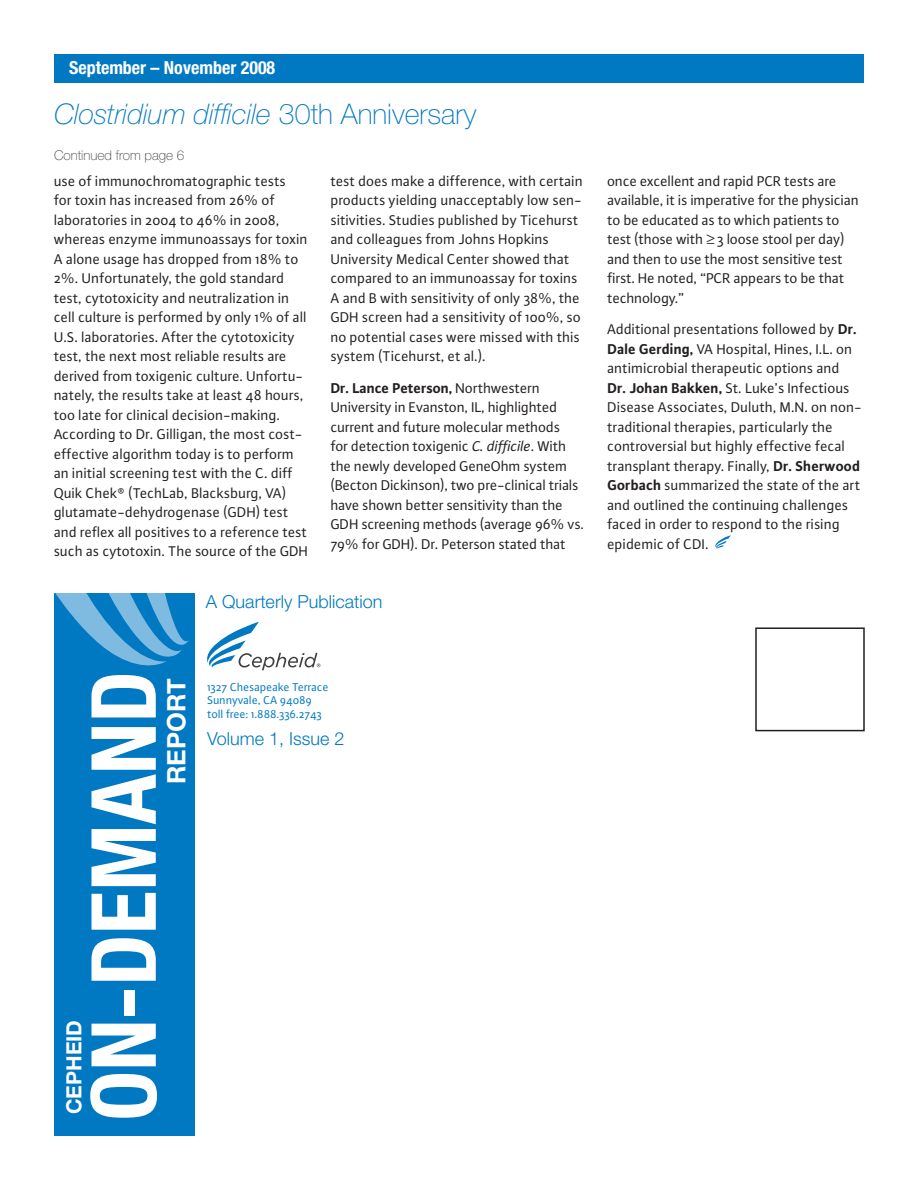
<style>
.page{position:relative;width:918px;height:1188px;background:#fff}
.page>*{position:absolute;margin:0;border:0;box-sizing:border-box;transform-origin:0 0}
.t1{font:700 condensed 90px "Helvetica Neue";color:#fff}
.t2{font:italic 100 28.5px "Helvetica Neue";color:#0079c2}
.t3{font:700 25.5px "Helvetica Neue";color:#fff}
.t4{font:700 21px "Helvetica Neue";color:#fff}
.t5{font:300 18px "Helvetica Neue";color:#0079c2}
.t6{font:700 condensed 18px "Helvetica Neue";color:#fff}
.t7{font:15px/19.5px "Plus Sans Normal";color:#231f20}
.t8{font:700 15px "Plus Sans";letter-spacing:-.01em;color:#231f20}
.t9{font:100 13.5px "Helvetica Neue";color:#3f3f3f}
.t10{font:12px/13.5px "Plus Sans Normal";color:#0079c2}
.s1{font-style:normal}
.s2{font-family:"Plus Sans Normal";font-weight:400}
.s3{font-style:italic}
.s4{font-family:"Plus Sans";font-weight:700}
</style>
<div class="page">
<div style="left:54px;top:54px;width:810px;height:29px;background:#0079c2"></div>
<svg style="left:207px;top:622px;width:113px;height:48px"></svg>
<div style="left:755px;top:627px;width:110px;height:104px;border:2px solid #231f20"></div>
<div style="left:55px;top:593px;width:140px;height:543px;background:#0079c2"></div>
<svg style="left:54px;top:593px;width:135px;height:74px"></svg>
<svg style="left:715px;top:535px;width:16px;height:14px"></svg>
<p class="t6" style="left:69px;top:57px;width:208px">September – November 2008</p>
<h2 class="t2" style="left:54px;top:97px;width:424px">Clostridium difficile <span class="s1">30th Anniversary</span></h2>
<p class="t9" style="left:54px;top:147px;width:132px">Continued from page 6</p>
<p class="t7" style="left:54px;top:171px;width:256px">use of immunochromatographic tests<br>for toxin has increased from 26% of laboratories in 2004 to 46% in 2008, whereas enzyme immunoassays for toxin A alone usage has dropped from 18% to 2%. Unfortunately, the gold standard test, cytotoxicity and neutralization in cell culture is performed by only 1% of all U.S. laboratories. After the cytotoxicity test, the next most reliable results are derived from toxigenic culture. Unfortu&shy;nately, the results take at least 48 hours, too late for clinical decision-making.<br>According to Dr. Gilligan, the most cost&shy;effective algorithm today is to perform an initial screening test with the C. diff Quik Chek® (TechLab, Blacksburg, VA) glutamate-dehydrogenase (GDH) test and reflex all positives to a reference test such as cytotoxin. The source of the GDH</p>
<p class="t7" style="left:331px;top:171px;width:254px">test does make a difference, with certain products yielding unacceptably low sen&shy;sitivities. Studies published by Ticehurst and colleagues from Johns Hopkins University Medical Center showed that compared to an immunoassay for toxins A and B with sensitivity of only 38%, the GDH screen had a sensitivity of 100%, so no potential cases were missed with this system (Ticehurst, et al.).</p>
<p class="t8" style="left:331px;top:378px;width:211px">Dr. Lance Peterson, <span class="s2">Northwestern</span></p>
<p class="t7" style="left:331px;top:397px;width:255px">University in Evanston, IL, highlighted current and future molecular methods<br>for detection toxigenic <span class="s3">C. difficile</span>. With the newly developed GeneOhm system (Becton Dickinson), two pre-clinical trials have shown better sensitivity than the GDH screening methods (average 96% vs.<br>79% for GDH). Dr. Peterson stated that</p>
<p class="t5" style="left:206px;top:590px;width:178px">A Quarterly Publication</p>
<p class="t7" style="left:608px;top:171px;width:253px">once excellent and rapid PCR tests are available, it is imperative for the physician to be educated as to which patients to test (those with ≥ 3 loose stool per day) and then to use the most sensitive test first. He noted, “PCR appears to be that technology.”</p>
<p class="t7" style="left:608px;top:319px;width:256px">Additional presentations followed by <span class="s4">Dr.<br>Dale Gerding,</span> VA Hospital, Hines, I.L. on antimicrobial therapeutic options and <span class="s4">Dr. Johan Bakken,</span> St. Luke’s Infectious Disease Associates, Duluth, M.N. on non&shy;traditional therapies, particularly the controversial but highly effective fecal transplant therapy. Finally, <span class="s4">Dr. Sherwood Gorbach</span> summarized the state of the art and outlined the continuing challenges faced in order to respond to the rising epidemic of CDI.</p>
<h3 class="t4" style="left:61px;top:1114px;width:96px;rotate:-90deg">CEPHEID</h3>
<h1 class="t1" style="left:69px;top:1121px;width:451px;rotate:-90deg">ON-DEMAND</h1>
<h3 class="t3" style="left:161px;top:784px;width:107px;rotate:-90deg">REPORT</h3>
<p class="t10" style="left:207px;top:680px;width:123px">1327 Chesapeake Terrace<br>Sunnyvale, CA 94089 toll free: 1.888.336.2743</p>
<p class="t5" style="left:207px;top:728px;width:139px">Volume 1, Issue 2</p>
</div>
